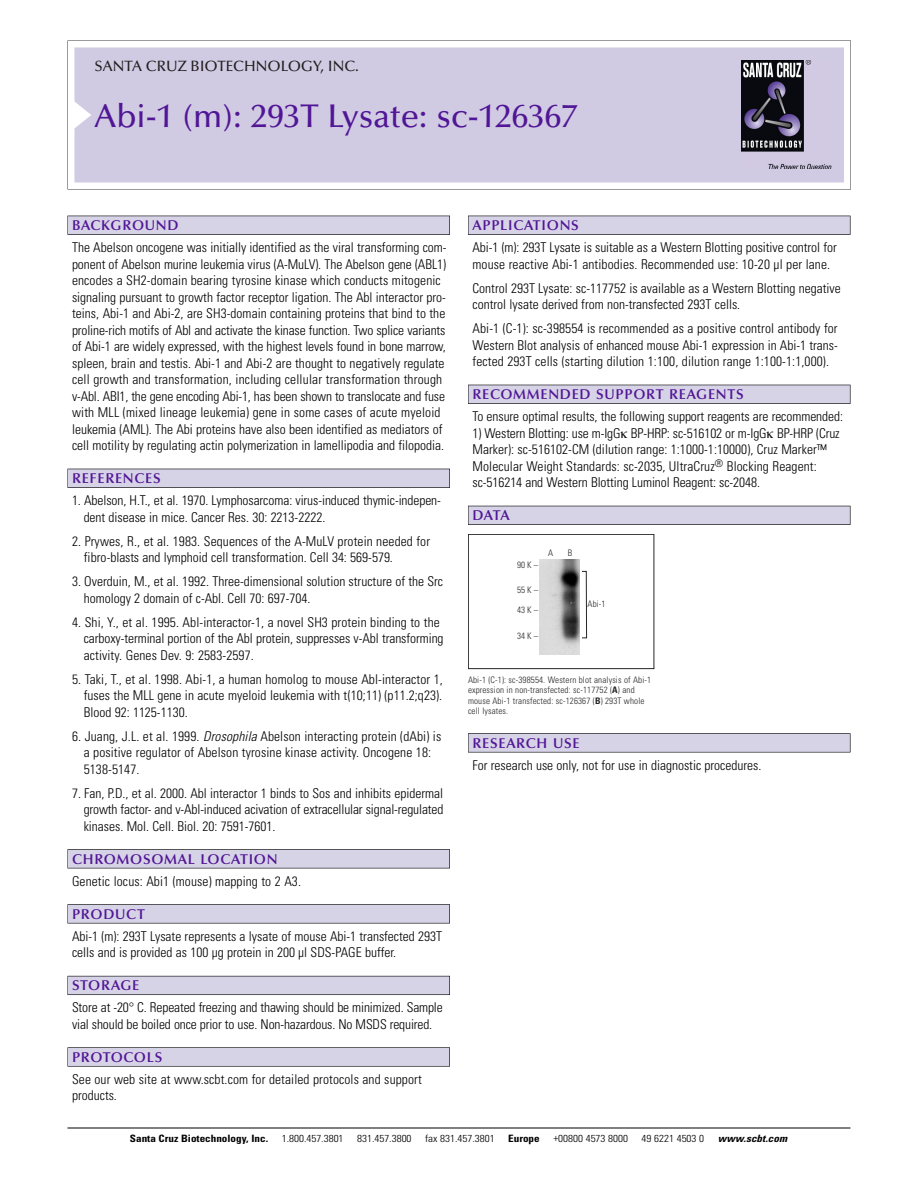
<style>
.page{position:relative;width:918px;height:1188px;background:#fff}
.page>*{position:absolute;margin:0;border:0;box-sizing:border-box;transform-origin:0 0}
.t1{font:500 33px "Optima";color:#511695}
.t2{font:500 15px "Optima";color:#231f20}
.t3{font:600 14.25px "Optima";letter-spacing:.05em;color:#511695}
.t4{font:300 condensed 13.5px/16.5px "Univers";color:#000}
.t5{font:300 condensed 10.2px "Univers";color:#000;scale:1.1 1}
.t6{font:700 condensed 10.2px "Univers";color:#000;scale:1.1 1}
.t7{font:italic 700 condensed 10.2px "Univers";letter-spacing:.005em;color:#000;scale:1.1 1}
.t8{font:9px/10.5px "Univers Condensed Light+AJVMFT";letter-spacing:.015em;color:#272627}
.s1{font-style:italic}
.s2{font-family:"Univers Condensed Bold+ZEUMHW"}
</style>
<div class="page">
<svg style="left:68px;top:40px;width:783px;height:149px"></svg>
<div style="left:74px;top:47px;width:770px;height:135px;background:#d1cae3"></div>
<img style="left:741px;top:60px;width:90px;height:108px">
<div style="left:68px;top:216px;width:382px;height:19px;background:#525155"></div>
<div style="left:68px;top:216px;width:381px;height:18px;background:#d7d3e7"></div>
<div style="left:68px;top:469px;width:382px;height:19px;background:#515055"></div>
<div style="left:68px;top:469px;width:381px;height:18px;background:#d7d3e7"></div>
<div style="left:68px;top:849px;width:382px;height:19px;background:#545357"></div>
<div style="left:68px;top:850px;width:381px;height:18px;background:#d7d3e7"></div>
<div style="left:68px;top:904px;width:382px;height:19px;background:#575759"></div>
<div style="left:68px;top:905px;width:381px;height:18px;background:#d7d3e7"></div>
<div style="left:68px;top:976px;width:382px;height:19px;background:#5b5a62"></div>
<div style="left:68px;top:976px;width:381px;height:18px;background:#d7d3e7"></div>
<div style="left:68px;top:1047px;width:382px;height:20px;background:#626263"></div>
<div style="left:68px;top:1048px;width:381px;height:18px;background:#d7d3e7"></div>
<div style="left:468px;top:216px;width:382px;height:19px;background:#525155"></div>
<div style="left:468px;top:216px;width:382px;height:18px;background:#d7d3e7"></div>
<div style="left:468px;top:385px;width:382px;height:19px;background:#515055"></div>
<div style="left:468px;top:385px;width:382px;height:18px;background:#d7d3e7"></div>
<div style="left:468px;top:506px;width:382px;height:19px;background:#525158"></div>
<div style="left:468px;top:506px;width:382px;height:18px;background:#d7d3e7"></div>
<div style="left:468px;top:733px;width:382px;height:19px;background:#575759"></div>
<div style="left:468px;top:734px;width:382px;height:18px;background:#d7d3e7"></div>
<hr style="left:68px;top:1128px;width:782px;height:1px;background:#000">
<div style="left:468px;top:534px;width:186px;height:135px;border:1px solid #272627"></div>
<img style="left:539px;top:559px;width:41px;height:95px">
<div style="left:581px;top:571px;width:6px;height:67px;border:1px solid #272627"></div>
<p class="t2" style="left:94px;top:61px;width:266px">SANTA CRUZ BIOTECHNOLOGY, INC.</p>
<h1 class="t1" style="left:94px;top:103px;width:485px">Abi-1 (m): 293T Lysate: sc-126367</h1>
<p class="t3" style="left:72px;top:219px;width:108px">BACKGROUND</p>
<p class="t4" style="left:72px;top:240px;width:376px">The Abelson oncogene was initially identified as the viral transforming com&shy;ponent of Abelson murine leukemia virus (A-MuLV). The Abelson gene (ABL1) encodes a SH2-domain bearing tyrosine kinase which conducts mitogenic signaling pursuant to growth factor receptor ligation. The Abl interactor pro&shy;teins, Abi-1 and Abi-2, are SH3-domain containing proteins that bind to the proline-rich motifs of Abl and activate the kinase function. Two splice variants of Abi-1 are widely expressed, with the highest levels found in bone marrow, spleen, brain and testis. Abi-1 and Abi-2 are thought to negatively regulate cell growth and transformation, including cellular transformation through v-Abl. ABI1, the gene encoding Abi-1, has been shown to translocate and fuse with MLL (mixed lineage leukemia) gene in some cases of acute myeloid leukemia (AML). The Abi proteins have also been identified as mediators of cell motility by regulating actin polymerization in lamellipodia and filopodia.</p>
<p class="t3" style="left:72px;top:473px;width:90px">REFERENCES</p>
<p class="t4" style="left:84px;top:493px;width:359px;text-indent:-12px">1. Abelson, H.T., et al. 1970. Lymphosarcoma: virus-induced thymic-indepen&shy;dent disease in mice. Cancer Res. 30: 2213-2222.</p>
<p class="t4" style="left:84px;top:534px;width:348px;text-indent:-12px">2. Prywes, R., et al. 1983. Sequences of the A-MuLV protein needed for fibro-blasts and lymphoid cell transformation. Cell 34: 569-579.</p>
<p class="t4" style="left:84px;top:574px;width:361px;text-indent:-12px">3. Overduin, M., et al. 1992. Three-dimensional solution structure of the Src homology 2 domain of c-Abl. Cell 70: 697-704.</p>
<p class="t4" style="left:84px;top:615px;width:361px;text-indent:-12px">4. Shi, Y., et al. 1995. Abl-interactor-1, a novel SH3 protein binding to the carboxy-terminal portion of the Abl protein, suppresses v-Abl transforming activity. Genes Dev. 9: 2583-2597.</p>
<p class="t4" style="left:84px;top:672px;width:361px;text-align:justify;text-indent:-12px">5. Taki, T., et al. 1998. Abi-1, a human homolog to mouse Abl-interactor 1, fuses the MLL gene in acute myeloid leukemia with t(10;11) (p11.2;q23).<br>Blood 92: 1125-1130.</p>
<p class="t4" style="left:84px;top:729px;width:359px;text-indent:-12px">6. Juang, J.L. et al. 1999. <span class="s1">Drosophila</span> Abelson interacting protein (dAbi) is a positive regulator of Abelson tyrosine kinase activity. Oncogene 18:<br>5138-5147.</p>
<p class="t4" style="left:84px;top:786px;width:361px;text-align:justify;text-indent:-12px">7. Fan, P.D., et al. 2000. Abl interactor 1 binds to Sos and inhibits epidermal growth factor- and v-Abl-induced acivation of extracellular signal-regulated kinases. Mol. Cell. Biol. 20: 7591-7601.</p>
<p class="t3" style="left:72px;top:853px;width:207px">CHROMOSOMAL LOCATION</p>
<p class="t4" style="left:72px;top:874px;width:231px">Genetic locus: Abi1 (mouse) mapping to 2 A3.</p>
<p class="t3" style="left:72px;top:908px;width:74px">PRODUCT</p>
<p class="t4" style="left:72px;top:929px;width:372px">Abi-1 (m): 293T Lysate represents a lysate of mouse Abi-1 transfected 293T cells and is provided as 100 µg protein in 200 µl SDS-PAGE buffer.</p>
<p class="t3" style="left:72px;top:980px;width:69px">STORAGE</p>
<p class="t4" style="left:72px;top:1000px;width:372px">Store at -20° C. Repeated freezing and thawing should be minimized. Sample vial should be boiled once prior to use. Non-hazardous. No MSDS required.</p>
<p class="t3" style="left:72px;top:1051px;width:92px">PROTOCOLS</p>
<p class="t4" style="left:72px;top:1072px;width:351px">See our web site at www.scbt.com for detailed protocols and support products.</p>
<p class="t3" style="left:473px;top:219px;width:108px">APPLICATIONS</p>
<p class="t4" style="left:473px;top:240px;width:366px">Abi-1 (m): 293T Lysate is suitable as a Western Blotting positive control for mouse reactive Abi-1 antibodies. Recommended use: 10-20 µl per lane.</p>
<p class="t4" style="left:473px;top:281px;width:370px">Control 293T Lysate: sc-117752 is available as a Western Blotting negative control lysate derived from non-transfected 293T cells.</p>
<p class="t4" style="left:473px;top:321px;width:367px;text-align:justify">Abi-1 (C-1): sc-398554 is recommended as a positive control antibody for Western Blot analysis of enhanced mouse Abi-1 expression in Abi-1 trans&shy;fected 293T cells (starting dilution 1:100, dilution range 1:100-1:1,000).</p>
<p class="t3" style="left:473px;top:389px;width:273px">RECOMMENDED SUPPORT REAGENTS</p>
<p class="t4" style="left:473px;top:409px;width:372px">To ensure optimal results, the following support reagents are recommended:</p>
<p class="t4" style="left:473px;top:426px;width:369px">1) Western Blotting: use m-IgG BP-HRP: sc-516102 or m-IgG BP-HRP (Cruz Marker): sc-516102-CM (dilution range: 1:1000-1:10000), Cruz Marker™ Molecular Weight Standards: sc-2035, UltraCruz<sup>®</sup> Blocking Reagent: sc-516214 and Western Blotting Luminol Reagent: sc-2048.</p>
<p class="t3" style="left:473px;top:510px;width:39px">DATA</p>
<p class="t8" style="left:517px;top:560px;width:22px">90K–</p>
<p class="t8" style="left:517px;top:585px;width:22px">55K–</p>
<p class="t8" style="left:517px;top:605px;width:22px">43K–</p>
<p class="t8" style="left:517px;top:631px;width:22px">34K–</p>
<p class="t8" style="left:548px;top:548px;width:7px">A</p>
<p class="t8" style="left:568px;top:548px;width:6px">B</p>
<p class="t8" style="left:588px;top:599px;width:20px">Abi-1</p>
<p class="t8" style="left:468px;top:675px;width:185px">Abi-1 (C-1): sc-398554. Western blot analysis of Abi-1 expression in non-transfected: sc-117752 (<span class="s2">A</span>) and mouse Abi-1 transfected: sc-126367 (<span class="s2">B</span>) 293T whole cell lysates.</p>
<p class="t3" style="left:473px;top:737px;width:109px">RESEARCH USE</p>
<p class="t4" style="left:473px;top:758px;width:290px">For research use only, not for use in diagnostic procedures.</p>
<p class="t6" style="left:130px;top:1135px;width:127px">Santa Cruz Biotechnology, Inc.</p>
<p class="t5" style="left:282px;top:1135px;width:58px">1.800.457.3801</p>
<p class="t5" style="left:357px;top:1135px;width:51px">831.457.3800</p>
<p class="t5" style="left:425px;top:1135px;width:65px">fax 831.457.3801</p>
<p class="t6" style="left:508px;top:1135px;width:30px">Europe</p>
<p class="t5" style="left:553px;top:1135px;width:69px">+00800 4573 8000</p>
<p class="t5" style="left:642px;top:1135px;width:58px">49 6221 4503 0</p>
<p class="t7" style="left:718px;top:1135px;width:64px">www.scbt.com</p>
</div>
